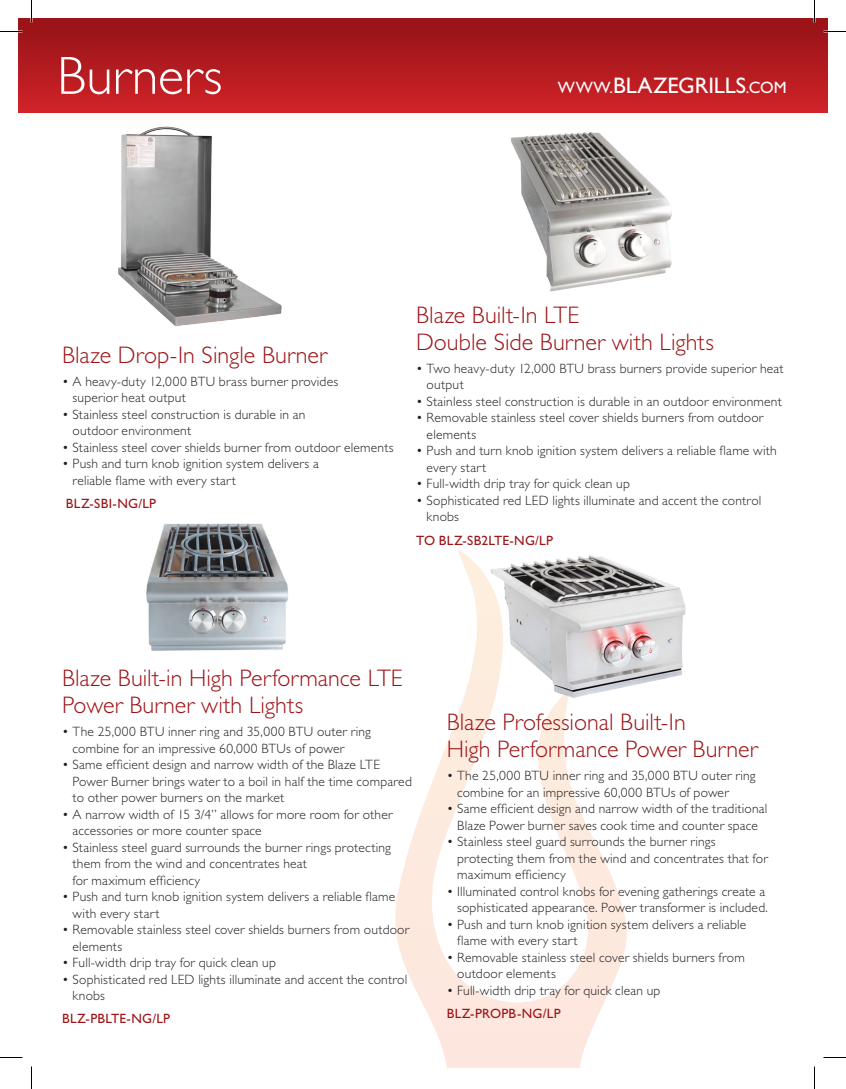
<style>
.page{position:relative;width:846px;height:1089px;background:#fff}
.page>*{position:absolute;margin:0;border:0;box-sizing:border-box;transform-origin:0 0}
.t1{font:300 54px "Gill Sans Std";letter-spacing:.005em;color:#fff}
.t2{font:300 24px/27px "Gill Sans Std";letter-spacing:.005em;color:#9c1418}
.t3{font:22.5px "Gill Sans Std";color:#fff}
.t4{font:300 13.5px/16.5px "Gill Sans Std";letter-spacing:.015em;color:#231f20}
.t5{font:13.5px "Gill Sans Std";letter-spacing:.015em;color:#9c1418}
.s1{font-size:16.5px}
</style>
<div class="page">
<svg style="left:395px;top:549px;width:232px;height:519px"></svg>
<img style="left:118px;top:126px;width:164px;height:201px">
<img style="left:483px;top:549px;width:203px;height:155px">
<img style="left:510px;top:131px;width:162px;height:161px">
<img style="left:146px;top:523px;width:142px;height:128px">
<div style="left:18px;top:18px;width:810px;height:94px;background:linear-gradient(to bottom,#941316,#cf2229)"></div>
<svg style="left:0;top:31px;width:22px;height:1px"></svg>
<svg style="left:824px;top:31px;width:22px;height:1px"></svg>
<svg style="left:0;top:1057px;width:22px;height:1px"></svg>
<svg style="left:824px;top:1057px;width:22px;height:1px"></svg>
<svg style="left:31px;top:0;width:1px;height:22px"></svg>
<svg style="left:31px;top:1066px;width:1px;height:23px"></svg>
<svg style="left:814px;top:0;width:1px;height:22px"></svg>
<svg style="left:814px;top:1066px;width:1px;height:23px"></svg>
<h1 class="t1" style="left:57px;top:45px;width:167px">Burners</h1>
<h3 class="t3" style="left:558px;top:72px;width:230px"><span class="s1">WWW.</span>BLAZEGRILLS<span class="s1">.COM</span></h3>
<h2 class="t2" style="left:62px;top:341px;width:267px">Blaze Drop-In Single Burner</h2>
<p class="t4" style="left:73px;top:373px;width:267px;text-indent:-11px">• A heavy-duty 12,000 BTU brass burner provides superior heat output</p>
<p class="t4" style="left:73px;top:406px;width:234px;text-indent:-11px">• Stainless steel construction is durable in an outdoor environment</p>
<p class="t4" style="left:62px;top:439px;width:333px">• Stainless steel cover shields burner from outdoor elements</p>
<p class="t4" style="left:73px;top:456px;width:248px;text-indent:-11px">• Push and turn knob ignition system delivers a reliable flame with every start</p>
<p class="t5" style="left:66px;top:496px;width:92px">BLZ-SBI-NG/LP</p>
<h2 class="t2" style="left:416px;top:301px;width:299px">Blaze Built-In LTE<br>Double Side Burner with Lights</h2>
<p class="t4" style="left:427px;top:360px;width:358px;text-indent:-11px">• Two heavy-duty 12,000 BTU brass burners provide superior heat output</p>
<p class="t4" style="left:416px;top:393px;width:367px">• Stainless steel construction is durable in an outdoor environment</p>
<p class="t4" style="left:427px;top:410px;width:338px;text-indent:-11px">• Removable stainless steel cover shields burners from outdoor elements</p>
<p class="t4" style="left:427px;top:443px;width:352px;text-indent:-11px">• Push and turn knob ignition system delivers a reliable flame with every start</p>
<p class="t4" style="left:416px;top:476px;width:215px">• Full-width drip tray for quick clean up</p>
<p class="t4" style="left:427px;top:492px;width:336px;text-indent:-11px">• Sophisticated red LED lights illuminate and accent the control knobs</p>
<p class="t5" style="left:416px;top:532px;width:138px">TO BLZ-SB2LTE-NG/LP</p>
<h2 class="t2" style="left:62px;top:665px;width:342px">Blaze Built-in High Performance LTE<br>Power Burner with Lights</h2>
<p class="t4" style="left:73px;top:723px;width:300px;text-indent:-11px">• The 25,000 BTU inner ring and 35,000 BTU outer ring combine for an impressive 60,000 BTUs of power</p>
<p class="t4" style="left:73px;top:756px;width:341px;text-indent:-11px">• Same efficient design and narrow width of the Blaze LTE<br>Power Burner brings water to a boil in half the time compared to other power burners on the market</p>
<p class="t4" style="left:73px;top:806px;width:321px;text-indent:-11px">• A narrow width of 15 3/4” allows for more room for other accessories or more counter space</p>
<p class="t4" style="left:73px;top:839px;width:320px;text-indent:-11px">• Stainless steel guard surrounds the burner rings protecting them from the wind and concentrates heat<br>for maximum efficiency</p>
<p class="t4" style="left:73px;top:888px;width:324px;text-indent:-11px">• Push and turn knob ignition system delivers a reliable flame with every start</p>
<p class="t4" style="left:73px;top:921px;width:338px;text-indent:-11px">• Removable stainless steel cover shields burners from outdoor elements</p>
<p class="t4" style="left:62px;top:954px;width:215px">• Full-width drip tray for quick clean up</p>
<p class="t4" style="left:73px;top:971px;width:336px;text-indent:-11px">• Sophisticated red LED lights illuminate and accent the control knobs</p>
<p class="t5" style="left:62px;top:1011px;width:109px">BLZ-PBLTE-NG/LP</p>
<h2 class="t2" style="left:447px;top:709px;width:313px">Blaze Professional Built-In<br>High Performance Power Burner</h2>
<p class="t4" style="left:457px;top:768px;width:300px;text-indent:-11px">• The 25,000 BTU inner ring and 35,000 BTU outer ring combine for an impressive 60,000 BTUs of power</p>
<p class="t4" style="left:447px;top:801px;width:322px;text-align:center">• Same efficient design and narrow width of the traditional<br>Blaze Power burner saves cook time and counter space</p>
<p class="t4" style="left:457px;top:834px;width:312px;text-indent:-11px">• Stainless steel guard surrounds the burner rings protecting them from the wind and concentrates that for maximum efficiency</p>
<p class="t4" style="left:447px;top:883px;width:323px;text-align:right">• Illuminated control knobs for evening gatherings create a sophisticated appearance. Power transformer is included.</p>
<p class="t4" style="left:457px;top:916px;width:291px;text-indent:-11px">• Push and turn knob ignition system delivers a reliable flame with every start</p>
<p class="t4" style="left:457px;top:949px;width:289px;text-indent:-11px">• Removable stainless steel cover shields burners from outdoor elements</p>
<p class="t4" style="left:447px;top:982px;width:215px">• Full-width drip tray for quick clean up</p>
<p class="t5" style="left:447px;top:1006px;width:115px">BLZ-PROPB-NG/LP</p>
</div>
